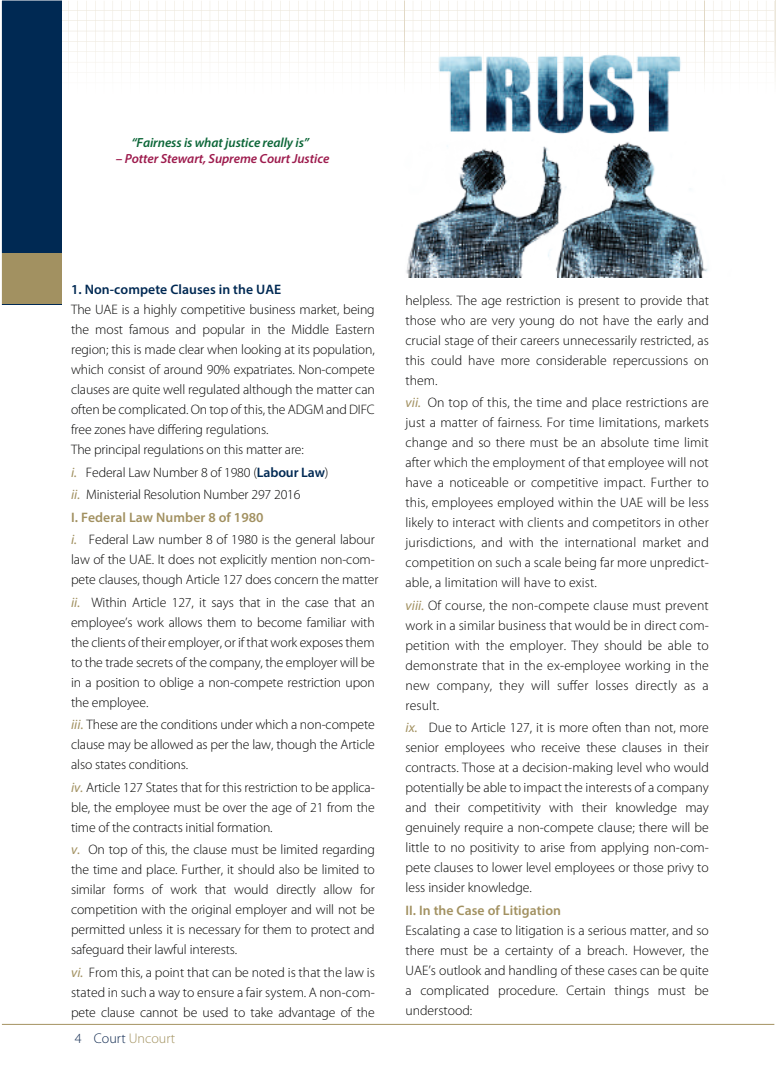
<style>
.page{position:relative;width:780px;height:1088px;background:#fff}
.page>*{position:absolute;margin:0;border:0;box-sizing:border-box;transform-origin:0 0}
.t1{font:300 14.12px "Myriad Pro";color:#a39361}
.t2{font:300 13.75px/20px "Myriad Pro";letter-spacing:-.01em;color:#050504;text-align:justify}
.t3{font:600 13.75px "Myriad Pro";letter-spacing:.005em;color:#002953}
.t4{font:600 13.75px "Myriad Pro";letter-spacing:.005em;color:#a29161}
.t5{font:italic 600 13.25px "Myriad Pro";letter-spacing:-.005em;color:#9d1b4d}
.t6{font:italic 600 13.25px "Myriad Pro";letter-spacing:-.005em;color:#0c6638}
.s1{font-weight:400;font-style:italic;color:#a29161}
.s2{font-weight:600;color:#002953}
.s3{font-weight:600;color:#a29161}
.s4{color:#132c52}
</style>
<div class="page">
<svg style="left:69px;top:2px;width:703px;height:71px"></svg>
<svg style="left:774px;top:1px;width:1px;height:64px"></svg>
<div style="left:1px;top:0;width:61px;height:304px;background:#002953"></div>
<div style="left:1px;top:253px;width:61px;height:51px;background:#a29161"></div>
<hr style="left:1px;top:1024px;width:774px;height:1px;background:#a49261">
<img style="left:396px;top:37px;width:335px;height:240px">
<p class="t6" style="left:131px;top:134px;width:179px">“Fairness is what justice really is”</p>
<p class="t5" style="left:116px;top:150px;width:215px">– Potter Stewart, Supreme Court Justice</p>
<p class="t3" style="left:71px;top:281px;width:212px">1. Non-compete Clauses in the UAE</p>
<p class="t2" style="left:71px;top:300px;width:305px;text-align:left">The UAE is a highly competitive business market, being the most famous and popular in the Middle Eastern region; this is made clear when looking at its population, which consist of around 90% expatriates. Non-compete clauses are quite well regulated although the matter can often be complicated. On top of this, the ADGM and DIFC free zones have differing regulations.<br>The principal regulations on this matter are:</p>
<p class="t2" style="left:71px;top:461px;width:305px;line-height:22.5px;text-align:left"><span class="s1">i.</span> Federal Law Number 8 of 1980 (<span class="s2">Labour Law</span>)<br><span class="s1">ii.</span> Ministerial Resolution Number 297 2016<br><span class="s3">I. Federal Law Number 8 of 1980<br></span><span class="s1">i.</span> Federal Law number 8 of 1980 is the general labour</p>
<p class="t2" style="left:71px;top:550px;width:309px">law of the UAE. It does not explicitly mention non-com&shy;pete clauses, though Article 127 does concern the matter</p>
<p class="t2" style="left:71px;top:592px;width:305px"><span class="s1">ii.</span> Within Article 127, it says that in the case that an employee’s work allows them to become familiar with the clients of their employer, or if that work exposes them to the trade secrets of the company, the employer will be in a position to oblige a non-compete restriction upon the employee.</p>
<p class="t2" style="left:71px;top:715px;width:305px"><span class="s1">iii.</span> These are the conditions under which a non-compete clause may be allowed as per the law, though the Article also states conditions.</p>
<p class="t2" style="left:71px;top:777px;width:305px"><span class="s1">iv.</span> Article 127 States that for this restriction to be applica&shy;ble, the employee must be over the age of 21 from the time of the contracts initial formation.</p>
<p class="t2" style="left:71px;top:840px;width:305px"><span class="s1">v.</span> On top of this, the clause must be limited regarding the time and place. Further, it should also be limited to similar forms of work that would directly allow for competition with the original employer and will not be permitted unless it is necessary for them to protect and safeguard their lawful interests.</p>
<p class="t2" style="left:71px;top:962px;width:305px"><span class="s1">vi.</span> From this, a point that can be noted is that the law is stated in such a way to ensure a fair system. A non-com&shy;pete clause cannot be used to take advantage of the</p>
<p class="t1" style="left:75px;top:1030px;width:102px"><span class="s4">4 Court</span> Uncourt</p>
<p class="t2" style="left:405px;top:290px;width:305px">helpless. The age restriction is present to provide that those who are very young do not have the early and crucial stage of their careers unnecessarily restricted, as this could have more considerable repercussions on them.</p>
<p class="t2" style="left:405px;top:393px;width:305px"><span class="s1">vii.</span> On top of this, the time and place restrictions are just a matter of fairness. For time limitations, markets change and so there must be an absolute time limit after which the employment of that employee will not have a noticeable or competitive impact. Further to this, employees employed within the UAE will be less likely to interact with clients and competitors in other jurisdictions, and with the international market and competition on such a scale being far more unpredict&shy;able, a limitation will have to exist.</p>
<p class="t2" style="left:405px;top:595px;width:305px"><span class="s1">viii.</span> Of course, the non-compete clause must prevent work in a similar business that would be in direct com&shy;petition with the employer. They should be able to demonstrate that in the ex-employee working in the new company, they will suffer losses directly as a result.</p>
<p class="t2" style="left:405px;top:718px;width:305px"><span class="s1">ix.</span> Due to Article 127, it is more often than not, more senior employees who receive these clauses in their contracts. Those at a decision-making level who would potentially be able to impact the interests of a company and their competitivity with their knowledge may genuinely require a non-compete clause; there will be little to no positivity to arise from applying non-com&shy;pete clauses to lower level employees or those privy to less insider knowledge.</p>
<p class="t4" style="left:405px;top:901px;width:157px">II. In the Case of Litigation</p>
<p class="t2" style="left:405px;top:920px;width:305px">Escalating a case to litigation is a serious matter, and so there must be a certainty of a breach. However, the UAE’s outlook and handling of these cases can be quite a complicated procedure. Certain things must be understood:</p>
</div>
